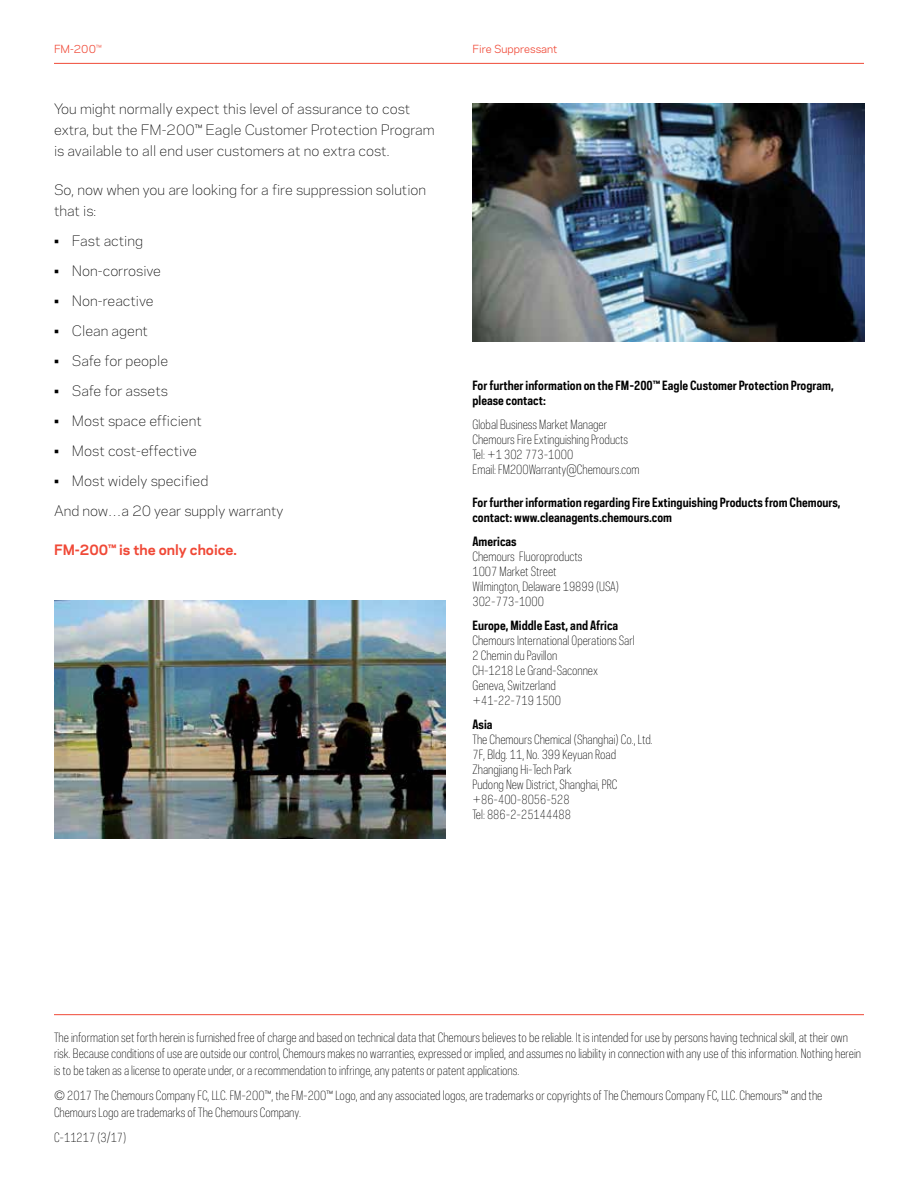
<style>
.page{position:relative;width:918px;height:1188px;background:#fff}
.page>*{position:absolute;margin:0;border:0;box-sizing:border-box;transform-origin:0 0}
.t1{font:300 13.5px/21px "Chemours Sans";color:#000}
.t2{font:700 13.5px "Chemours Sans";color:#f04937}
.t3{font:300 12px/15px "Chemours Sans Cond";color:#000}
.t4{font:700 12px/15px "Chemours Sans Cond";color:#000}
.t5{font:10.5px "Chemours Sans";color:#f04937}
</style>
<div class="page">
<hr style="left:54px;top:63px;width:810px;height:1px;background:#f04937">
<img style="left:54px;top:601px;width:391px;height:238px">
<img style="left:472px;top:104px;width:392px;height:238px">
<hr style="left:54px;top:1014px;width:810px;height:1px;background:#f04937">
<p class="t5" style="left:54px;top:41px;width:49px">FM-200™</p>
<p class="t5" style="left:472px;top:41px;width:86px">Fire Suppressant</p>
<p class="t1" style="left:54px;top:98px;width:382px">You might normally expect this level of assurance to cost extra, but the FM-200™ Eagle Customer Protection Program is available to all end user customers at no extra cost.</p>
<p class="t1" style="left:54px;top:179px;width:374px">So, now when you are looking for a fire suppression solution that is:</p>
<p class="t1" style="left:54px;top:230px;width:91px">• Fast acting</p>
<p class="t1" style="left:54px;top:260px;width:109px">• Non-corrosive</p>
<p class="t1" style="left:54px;top:290px;width:101px">• Non-reactive</p>
<p class="t1" style="left:54px;top:320px;width:96px">• Clean agent</p>
<p class="t1" style="left:54px;top:350px;width:116px">• Safe for people</p>
<p class="t1" style="left:54px;top:380px;width:115px">• Safe for assets</p>
<p class="t1" style="left:54px;top:410px;width:149px">• Most space efficient</p>
<p class="t1" style="left:54px;top:440px;width:145px">• Most cost-effective</p>
<p class="t1" style="left:54px;top:470px;width:156px">• Most widely specified</p>
<p class="t1" style="left:54px;top:500px;width:231px">And now…a 20 year supply warranty</p>
<p class="t2" style="left:54px;top:540px;width:185px">FM-200™ is the only choice.</p>
<p class="t4" style="left:472px;top:378px;width:363px">For further information on the FM-200™ Eagle Customer Protection Program, please contact:</p>
<p class="t3" style="left:472px;top:417px;width:169px">Global Business Market Manager<br>Chemours Fire Extinguishing Products<br>Tel: +1 302 773-1000<br>Email: FM200Warranty@Chemours.com</p>
<p class="t4" style="left:472px;top:495px;width:370px">For further information regarding Fire Extinguishing Products from Chemours, contact: www.cleanagents.chemours.com</p>
<p class="t4" style="left:472px;top:534px;width:46px">Americas</p>
<p class="t3" style="left:472px;top:549px;width:148px">Chemours Fluoroproducts<br>1007 Market Street<br>Wilmington, Delaware 19899 (USA)<br>302-773-1000</p>
<p class="t4" style="left:472px;top:618px;width:147px">Europe, Middle East, and Africa</p>
<p class="t3" style="left:472px;top:633px;width:164px">Chemours International Operations Sarl<br>2 Chemin du Pavillon<br>CH-1218 Le Grand-Saconnex<br>Geneva, Switzerland<br>+41-22-719 1500</p>
<p class="t4" style="left:472px;top:717px;width:22px">Asia</p>
<p class="t3" style="left:472px;top:732px;width:182px">The Chemours Chemical (Shanghai) Co., Ltd.<br>7F, Bldg. 11, No. 399 Keyuan Road<br>Zhangjiang Hi-Tech Park<br>Pudong New District, Shanghai, PRC +86-400-8056-528<br>Tel: 886-2-25144488</p>
<p class="t3" style="left:54px;top:1029px;width:809px;line-height:16.5px">The information set forth herein is furnished free of charge and based on technical data that Chemours believes to be reliable. It is intended for use by persons having technical skill, at their own risk. Because conditions of use are outside our control, Chemours makes no warranties, expressed or implied, and assumes no liability in connection with any use of this information. Nothing herein is to be taken as a license to operate under, or a recommendation to infringe, any patents or patent applications.</p>
<p class="t3" style="left:54px;top:1087px;width:770px;line-height:16.5px">© 2017 The Chemours Company FC, LLC. FM-200™, the FM-200™ Logo, and any associated logos, are trademarks or copyrights of The Chemours Company FC, LLC. Chemours™ and the<br>Chemours Logo are trademarks of The Chemours Company.</p>
<p class="t3" style="left:54px;top:1130px;width:74px">C-11217 (3/17)</p>
</div>
